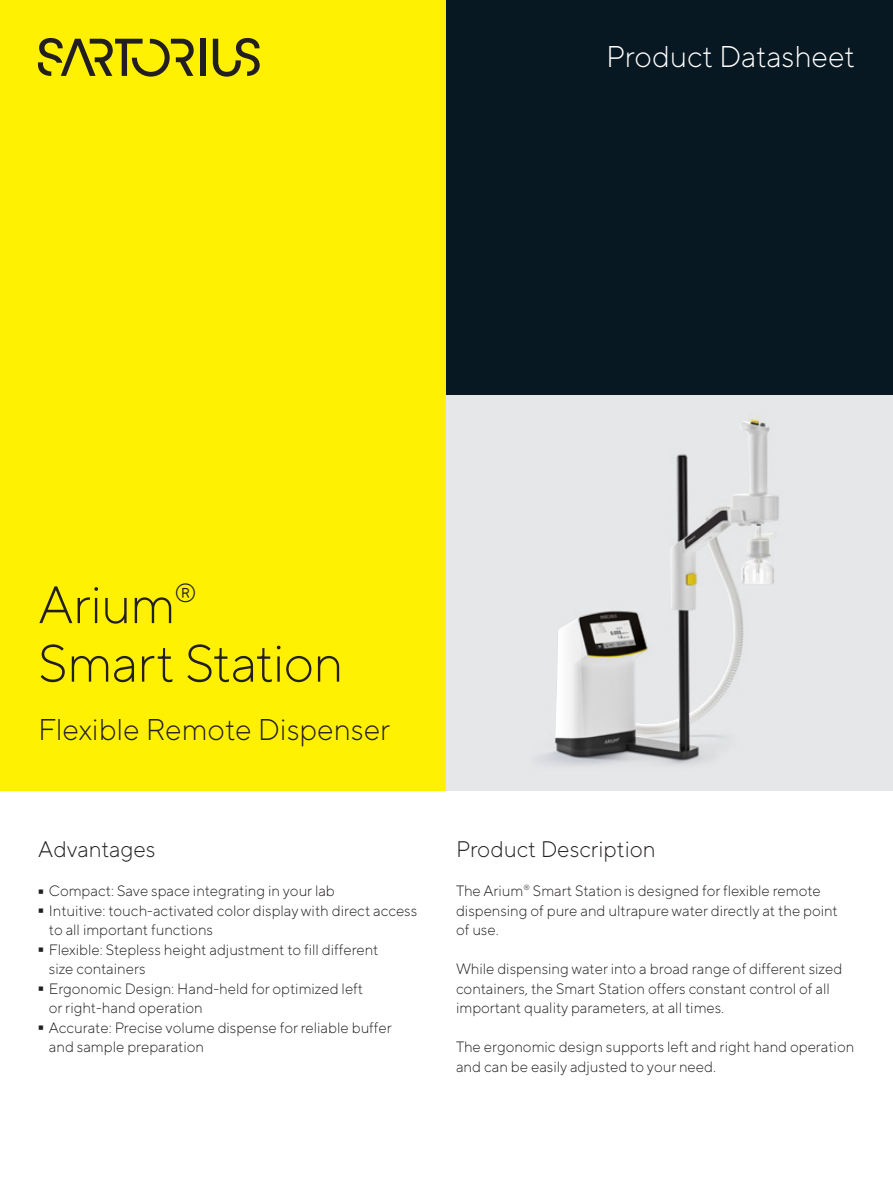
<style>
.page{position:relative;width:893px;height:1191px;background:#fff}
.page>*{position:absolute;margin:0;border:0;box-sizing:border-box;transform-origin:0 0}
.t1{font:300 95.25px "TT Norms Pro";color:#231f20;scale:.16 1}
.t2{font:300 52.5px/58.5px "TT Norms Pro";letter-spacing:-.015em;color:#231f20}
.t3{font:300 30px "TT Norms Pro";color:#231f20}
.t4{font:300 30px "TT Norms Pro";color:#fff}
.t5{font:300 22.5px "TT Norms Pro";color:#231f20}
.t6{font:300 15px/19.5px "TT Norms Pro";color:#231f20}
</style>
<div class="page">
<div style="left:0;top:0;width:446px;height:791px;background:#fff101"></div>
<div style="left:446px;top:0;width:447px;height:395px;background:#071822"></div>
<div style="left:446px;top:395px;width:447px;height:396px;background:#e6e7e9"></div>
<img style="left:541px;top:419px;width:238px;height:347px">
<img style="left:556px;top:420px;width:194px;height:338px">
<svg style="left:555px;top:617px;width:29px;height:120px"></svg>
<div style="left:200px;top:39px;width:5px;height:37px;background:#231f20"></div>
<svg style="left:213px;top:38px;width:47px;height:39px"></svg>
<svg style="left:38px;top:38px;width:156px;height:39px"></svg>
<h3 class="t4" style="left:606px;top:35px;width:250px">Product Datasheet</h3>
<h2 class="t2" style="left:38px;top:571px;width:307px">Arium<sup>®<br></sup>Smart Station</h2>
<h3 class="t3" style="left:38px;top:708px;width:354px">Flexible Remote Dispenser</h3>
<h3 class="t5" style="left:38px;top:833px;width:119px">Advantages</h3>
<h1 class="t1" style="left:38px;top:817px;width:38px">-</h1>
<p class="t6" style="left:49px;top:880px;width:287px">Compact: Save space integrating in your lab</p>
<h1 class="t1" style="left:38px;top:837px;width:38px">-</h1>
<p class="t6" style="left:49px;top:899px;width:370px">Intuitive: touch-activated color display with direct access to all important functions</p>
<h1 class="t1" style="left:38px;top:876px;width:38px">-</h1>
<p class="t6" style="left:49px;top:938px;width:331px">Flexible: Stepless height adjustment to fill different size containers</p>
<h1 class="t1" style="left:38px;top:915px;width:38px">-</h1>
<p class="t6" style="left:49px;top:977px;width:316px">Ergonomic Design: Hand-held for optimized left or right-hand operation</p>
<h1 class="t1" style="left:38px;top:954px;width:38px">-</h1>
<p class="t6" style="left:49px;top:1016px;width:344px">Accurate: Precise volume dispense for reliable buffer and sample preparation</p>
<h3 class="t5" style="left:456px;top:833px;width:201px">Product Description</h3>
<p class="t6" style="left:456px;top:880px;width:383px">The Arium<sup>®</sup> Smart Station is designed for flexible remote dispensing of pure and ultrapure water directly at the point of use.</p>
<p class="t6" style="left:456px;top:958px;width:388px">While dispensing water into a broad range of different sized containers, the Smart Station offers constant control of all important quality parameters, at all times.</p>
<p class="t6" style="left:456px;top:1036px;width:400px">The ergonomic design supports left and right hand operation and can be easily adjusted to your need.</p>
</div>
